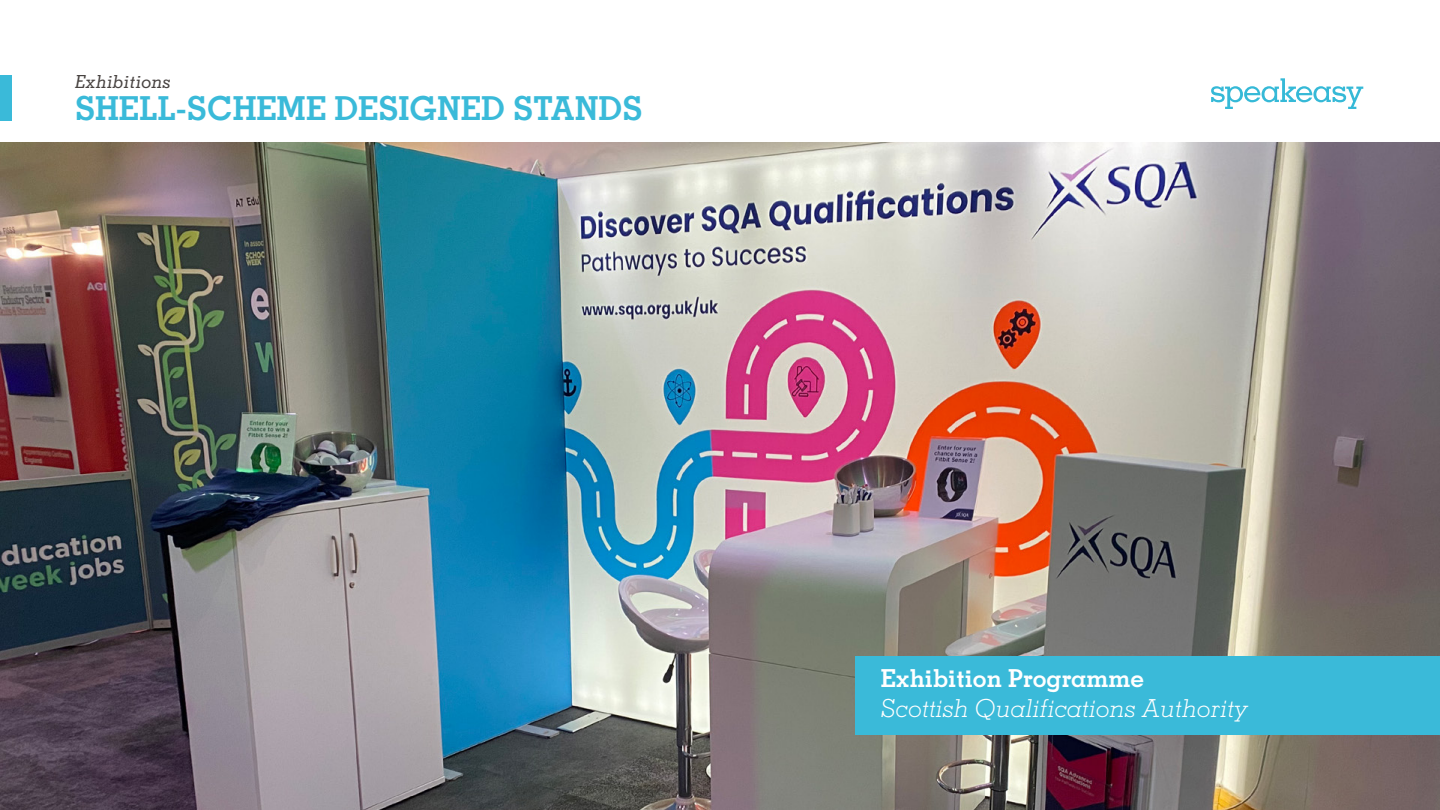
<style>
.page{position:relative;width:1440px;height:810px;background:#fff}
.page>*{position:absolute;margin:0;border:0;box-sizing:border-box;transform-origin:0 0}
.t1{font:700 33px "Memphis LT Std";color:#3abad9}
.t2{font:italic 300 24.75px "Memphis LT Std";color:#fff}
.t3{font:700 24.75px "Memphis LT Std";color:#fff}
.t4{font:italic 500 18px "Memphis LT Std";color:#484341}
</style>
<div class="page">
<svg style="left:1211px;top:78px;width:152px;height:31px"></svg>
<img style="left:0;top:142px;width:1440px;height:668px">
<div style="left:0;top:75px;width:11px;height:46px;background:#3abad9"></div>
<div style="left:856px;top:657px;width:584px;height:78px;background:#3abad9"></div>
<p class="t4" style="left:75px;top:71px;width:97px">Exhibitions</p>
<h1 class="t1" style="left:75px;top:88px;width:569px">SHELL-SCHEME DESIGNED STANDS</h1>
<p class="t3" style="left:881px;top:663px;width:265px">Exhibition Programme</p>
<p class="t2" style="left:881px;top:694px;width:369px">Scottish Qualifications Authority</p>
</div>
